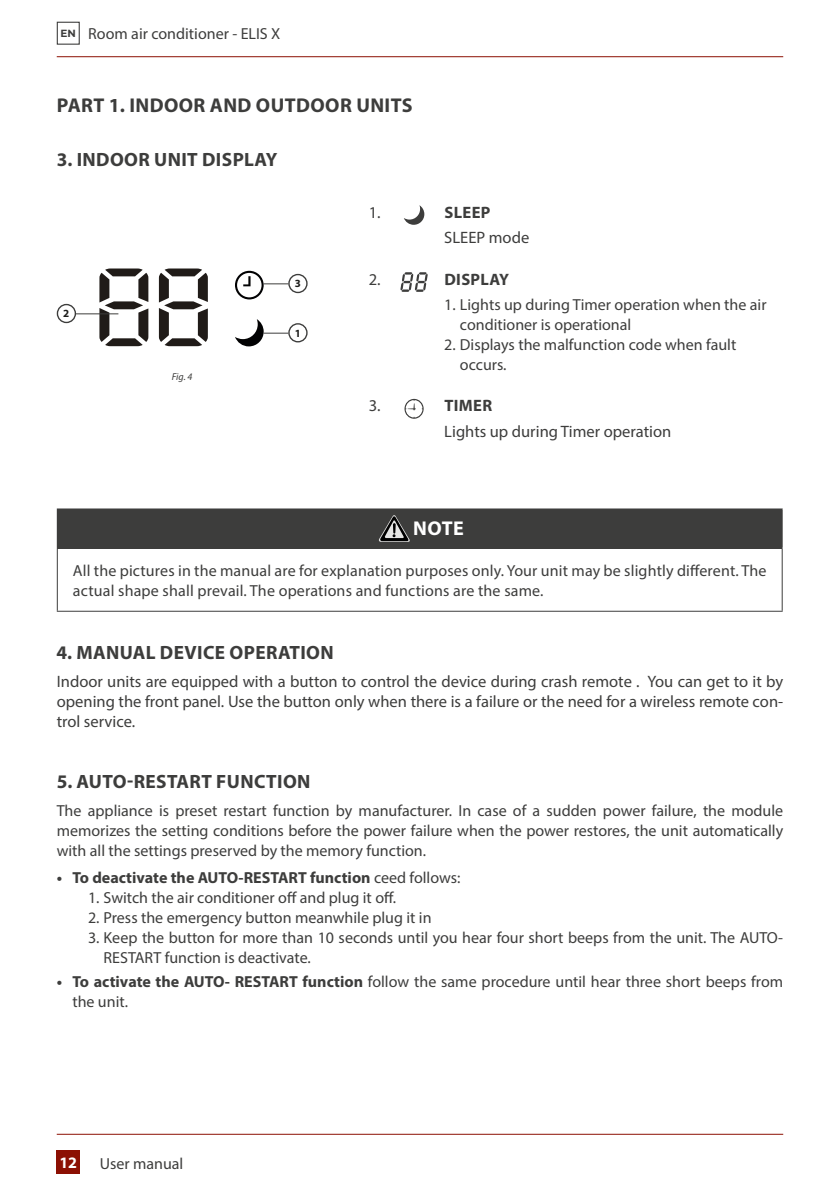
<style>
.page{position:relative;width:840px;height:1191px;background:#fff}
.page>*{position:absolute;margin:0;border:0;box-sizing:border-box;transform-origin:0 0}
.t1{font:700 20px "Myriad Pro";letter-spacing:.02em;color:#3d3d3c}
.t2{font:700 20px "Myriad Pro";color:#fff}
.t3{font:700 19.2px "Myriad Pro";letter-spacing:.02em;color:#3d3d3c}
.t4{font:16.6px/19.8px "Myriad Pro";color:#3d3d3c;text-align:justify}
.t5{font:700 16.6px "Myriad Pro";letter-spacing:.02em;color:#3d3d3c}
.t6{font:16px/20px "Myriad Pro";color:#3d3d3c}
.t7{font:700 16px "Myriad Pro";color:#3d3d3c}
.t8{font:700 16px "Myriad Pro";color:#fff}
.t9{font:700 11px "Myriad Pro";color:#1d1d1b}
.t10{font:italic 10px "Myriad Pro";color:#3d3d3c}
.s1{font-family:"Montserrat";font-weight:700;font-size:10.4px}
.s2{font-weight:400}
.s3{font-weight:700}
</style>
<div class="page">
<hr style="left:57px;top:1133px;width:725px;height:1px;background:#8c1003">
<div style="left:57px;top:1151px;width:23px;height:23px;background:#8c1003"></div>
<hr style="left:57px;top:56px;width:725px;height:1px;background:#8c1003">
<div style="left:57px;top:22px;width:23px;height:23px;border:1px solid #3d3d3c"></div>
<svg style="left:404px;top:205px;width:20px;height:20px"></svg>
<svg style="left:400px;top:272px;width:27px;height:20px"></svg>
<svg style="left:404px;top:399px;width:19px;height:20px"></svg>
<svg style="left:99px;top:268px;width:49px;height:78px"></svg>
<svg style="left:159px;top:268px;width:49px;height:78px"></svg>
<hr style="left:76px;top:313px;width:42px;height:1px;background:#3d3d3c">
<div style="left:57px;top:304px;width:19px;height:19px;border:1px solid #3d3d3c;border-radius:50%"></div>
<svg style="left:235px;top:271px;width:53px;height:28px"></svg>
<div style="left:288px;top:274px;width:19px;height:19px;border:1px solid #3d3d3c;border-radius:50%"></div>
<svg style="left:235px;top:319px;width:53px;height:27px"></svg>
<div style="left:288px;top:323px;width:19px;height:19px;border:1px solid #3d3d3c;border-radius:50%"></div>
<div style="left:57px;top:509px;width:724px;height:39px;background:#3d3d3c"></div>
<hr style="left:57px;top:508px;width:725px;height:1px;background:#3d3d3c">
<hr style="left:781px;top:509px;width:1px;height:38px;background:#3d3d3c">
<hr style="left:57px;top:548px;width:1px;height:63px;background:#3d3d3c">
<hr style="left:57px;top:547px;width:725px;height:1px;background:#3d3d3c">
<hr style="left:781px;top:548px;width:1px;height:63px;background:#3d3d3c">
<hr style="left:57px;top:611px;width:725px;height:1px;background:#3d3d3c">
<svg style="left:379px;top:515px;width:31px;height:27px"></svg>
<p class="t6" style="left:60px;top:24px;width:221px"><span class="s1">EN</span> Room air conditioner - ELIS X</p>
<p class="t1" style="left:57px;top:92px;width:357px">PART 1. INDOOR AND OUTDOOR UNITS</p>
<p class="t3" style="left:57px;top:147px;width:222px">3. INDOOR UNIT DISPLAY</p>
<p class="t9" style="left:63px;top:306px;width:8px">2</p>
<p class="t10" style="left:172px;top:370px;width:22px">Fig. 4</p>
<p class="t9" style="left:295px;top:276px;width:8px">3</p>
<p class="t9" style="left:295px;top:326px;width:8px">1</p>
<p class="t4" style="left:368px;top:202px;width:13px">1.</p>
<p class="t5" style="left:444px;top:201px;width:47px">SLEEP</p>
<p class="t4" style="left:444px;top:228px;width:86px">SLEEP mode</p>
<p class="t4" style="left:368px;top:269px;width:13px">2.</p>
<p class="t5" style="left:444px;top:268px;width:66px">DISPLAY</p>
<p class="t6" style="left:459px;top:294px;width:308px;text-indent:-16px">1. Lights up during Timer operation when the air conditioner is operational</p>
<p class="t6" style="left:459px;top:334px;width:278px;text-indent:-16px">2. Displays the malfunction code when fault occurs.</p>
<p class="t4" style="left:368px;top:395px;width:13px">3.</p>
<p class="t5" style="left:444px;top:395px;width:49px">TIMER</p>
<p class="t4" style="left:444px;top:421px;width:228px">Lights up during Timer operation</p>
<p class="t2" style="left:413px;top:515px;width:52px">NOTE</p>
<p class="t6" style="left:73px;top:560px;width:694px">All the pictures in the manual are for explanation purposes only. Your unit may be slightly different. The actual shape shall prevail. The operations and functions are the same.</p>
<p class="t3" style="left:57px;top:639px;width:278px">4. MANUAL DEVICE OPERATION</p>
<p class="t4" style="left:57px;top:671px;width:727px">Indoor units are equipped with a button to control the device during crash remote . You can get to it by opening the front panel. Use the button only when there is a failure or the need for a wireless remote con&shy;trol service.</p>
<p class="t3" style="left:57px;top:769px;width:255px">5. AUTO-RESTART FUNCTION</p>
<p class="t6" style="left:57px;top:800px;width:727px;text-align:justify">The appliance is preset restart function by manufacturer. In case of a sudden power failure, the module memorizes the setting conditions before the power failure when the power restores, the unit automatically with all the settings preserved by the memory function.</p>
<p class="t7" style="left:57px;top:867px;width:405px">• To deactivate the AUTO-RESTART function <span class="s2">ceed follows:</span></p>
<p class="t6" style="left:88px;top:887px;width:309px">1. Switch the air conditioner off and plug it off.</p>
<p class="t6" style="left:88px;top:907px;width:345px">2. Press the emergency button meanwhile plug it in</p>
<p class="t6" style="left:104px;top:927px;width:680px;text-indent:-16px">3. Keep the button for more than 10 seconds until you hear four short beeps from the unit. The AUTO-<br>RESTART function is deactivate.</p>
<p class="t6" style="left:72px;top:971px;width:712px;text-indent:-16px"><span class="s3">• To activate the AUTO- RESTART function</span> follow the same procedure until hear three short beeps from the unit.</p>
<p class="t8" style="left:59px;top:1152px;width:19px">12</p>
<p class="t6" style="left:100px;top:1153px;width:85px">User manual</p>
</div>
